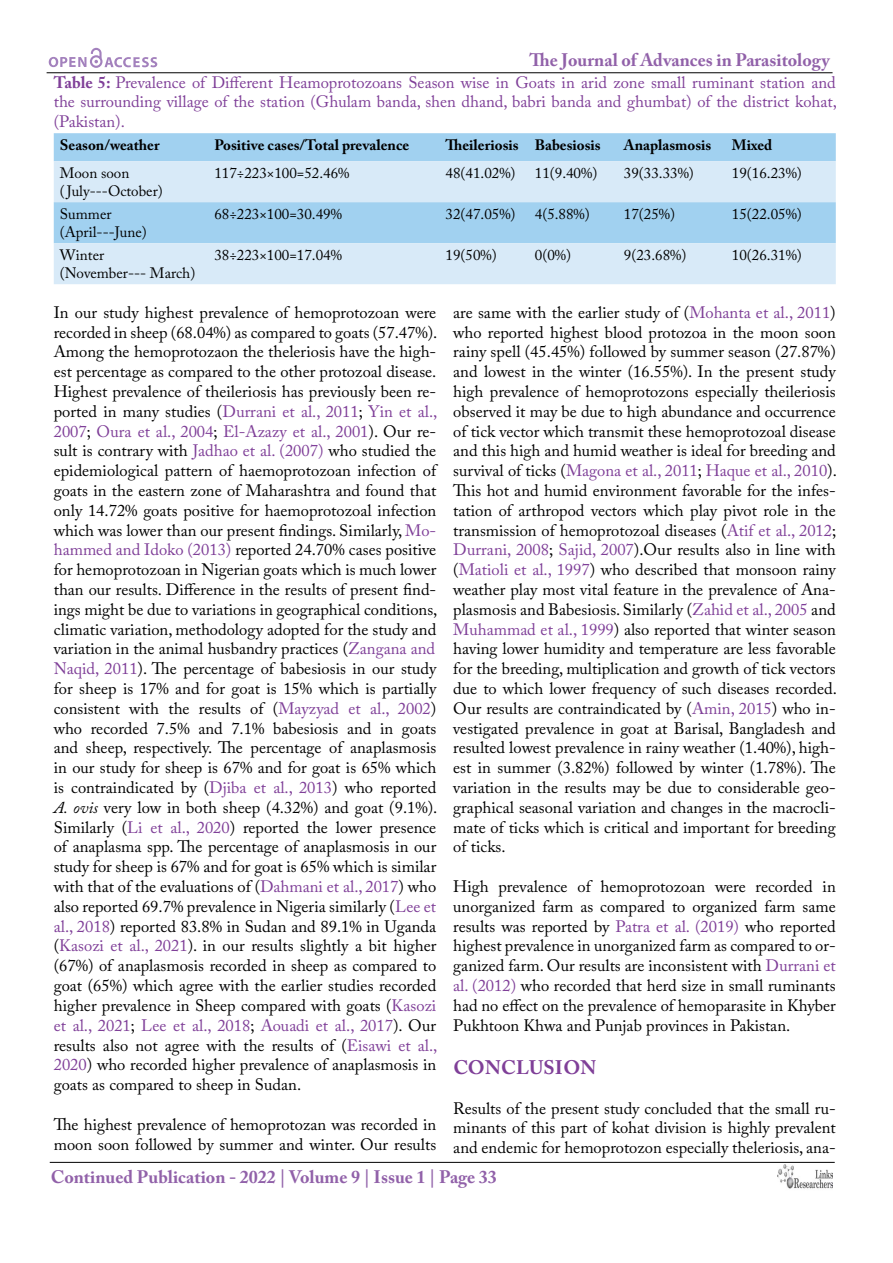
<style>
.page{position:relative;width:893px;height:1263px;background:#fff}
.page>*{position:absolute;margin:0;border:0;box-sizing:border-box;transform-origin:0 0}
.t1{font:700 19.5px "Adobe Caslon Pro";letter-spacing:.015em;color:#7f3f98}
.t2{font:700 18px "Adobe Caslon Pro";color:#9161a9}
.t3{font:16.5px/19.8px "Adobe Caslon Pro";color:#000;text-align:justify}
.t4{font:16.5px/19.8px "Adobe Caslon Pro";color:#7f3f98;text-align:justify}
.t5{font:15px/18px "Adobe Caslon Pro";color:#000}
.t6{font:700 15px "Adobe Caslon Pro";color:#000}
.s1{font-weight:700}
.s2{color:#7f3f98}
.s3{font-style:italic}
</style>
<div class="page">
<hr style="left:47px;top:72px;width:785px;height:1px;background:#000">
<hr style="left:50px;top:1162px;width:785px;height:1px;background:#000">
<svg style="left:49px;top:48px;width:108px;height:20px"></svg>
<img style="left:777px;top:1164px;width:56px;height:25px">
<div style="left:54px;top:133px;width:782px;height:28px;background:#a1d1f0"></div>
<svg style="left:54px;top:161px;width:782px;height:123px;background:#c5e1f5"></svg>
<p class="t2" style="left:530px;top:50px;width:302px">The Journal of Advances in Parasitology</p>
<p class="t4" style="left:54px;top:72px;width:785px"><span class="s1">Table 5:</span> Prevalence of Different Heamoprotozoans Season wise in Goats in arid zone small ruminant station and the surrounding village of the station (Ghulam banda, shen dhand, babri banda and ghumbat) of the district kohat, (Pakistan).</p>
<p class="t6" style="left:60px;top:136px;width:101px">Season/weather</p>
<p class="t6" style="left:214px;top:136px;width:196px">Positive cases/Total prevalence</p>
<p class="t6" style="left:446px;top:136px;width:157px">Theileriosis Babesiosis</p>
<p class="t6" style="left:624px;top:136px;width:89px">Anaplasmosis</p>
<p class="t6" style="left:732px;top:136px;width:42px">Mixed</p>
<p class="t5" style="left:60px;top:164px;width:104px">Moon soon<br>( July---October)</p>
<p class="t5" style="left:214px;top:164px;width:137px">117÷223×100=52.46%</p>
<p class="t5" style="left:446px;top:164px;width:71px">48(41.02%)</p>
<p class="t5" style="left:535px;top:164px;width:64px">11(9.40%)</p>
<p class="t5" style="left:624px;top:164px;width:71px">39(33.33%)</p>
<p class="t5" style="left:732px;top:164px;width:71px">19(16.23%)</p>
<p class="t5" style="left:60px;top:205px;width:88px">Summer (April---June)</p>
<p class="t5" style="left:214px;top:205px;width:129px">68÷223×100=30.49%</p>
<p class="t5" style="left:446px;top:205px;width:71px">32(47.05%)</p>
<p class="t5" style="left:535px;top:205px;width:56px">4(5.88%)</p>
<p class="t5" style="left:624px;top:205px;width:53px">17(25%)</p>
<p class="t5" style="left:732px;top:205px;width:71px">15(22.05%)</p>
<p class="t5" style="left:60px;top:246px;width:137px">Winter<br>(November--- March)</p>
<p class="t5" style="left:214px;top:246px;width:129px">38÷223×100=17.04%</p>
<p class="t5" style="left:446px;top:246px;width:53px">19(50%)</p>
<p class="t5" style="left:535px;top:246px;width:38px">0(0%)</p>
<p class="t5" style="left:624px;top:246px;width:64px">9(23.68%)</p>
<p class="t5" style="left:732px;top:246px;width:71px">10(26.31%)</p>
<p class="t3" style="left:54px;top:302px;width:385px;text-align:left">In our study highest prevalence of hemoprotozoan were recorded in sheep (68.04%) as compared to goats (57.47%).<br>Among the hemoprotozaon the theleriosis have the high&shy;est percentage as compared to the other protozoal disease.<br>Highest prevalence of theileriosis has previously been re&shy;ported in many studies (<span class="s2">Durrani et al., 2011</span>; <span class="s2">Yin et al., 2007</span>; <span class="s2">Oura et al., 2004</span>; <span class="s2">El-Azazy et al., 2001</span>). Our re&shy;sult is contrary with <span class="s2">Jadhao et al. (2007)</span> who studied the epidemiological pattern of haemoprotozoan infection of goats in the eastern zone of Maharashtra and found that only 14.72% goats positive for haemoprotozoal infection which was lower than our present findings. Similarly, <span class="s2">Mo&shy;hammed and Idoko (2013)</span> reported 24.70% cases positive for hemoprotozoan in Nigerian goats which is much lower than our results. Difference in the results of present find&shy;ings might be due to variations in geographical conditions, climatic variation, methodology adopted for the study and variation in the animal husbandry practices (<span class="s2">Zangana and Naqid, 2011</span>). The percentage of babesiosis in our study for sheep is 17% and for goat is 15% which is partially consistent with the results of (<span class="s2">Mayzyad et al., 2002</span>) who recorded 7.5% and 7.1% babesiosis and in goats and sheep, respectively. The percentage of anaplasmosis in our study for sheep is 67% and for goat is 65% which is contraindicated by (<span class="s2">Djiba et al., 2013</span>) who reported <span class="s3">A. ovis</span> very low in both sheep (4.32%) and goat (9.1%).<br>Similarly (<span class="s2">Li et al., 2020</span>) reported the lower presence of anaplasma spp. The percentage of anaplasmosis in our study for sheep is 67% and for goat is 65% which is similar with that of the evaluations of (<span class="s2">Dahmani et al., 2017</span>) who also reported 69.7% prevalence in Nigeria similarly (<span class="s2">Lee et al., 2018</span>) reported 83.8% in Sudan and 89.1% in Uganda (<span class="s2">Kasozi et al., 2021</span>). in our results slightly a bit higher (67%) of anaplasmosis recorded in sheep as compared to goat (65%) which agree with the earlier studies recorded higher prevalence in Sheep compared with goats (<span class="s2">Kasozi et al., 2021</span>; <span class="s2">Lee et al., 2018</span>; <span class="s2">Aouadi et al., 2017</span>). Our results also not agree with the results of (<span class="s2">Eisawi et al., 2020</span>) who recorded higher prevalence of anaplasmosis in goats as compared to sheep in Sudan.</p>
<p class="t3" style="left:54px;top:1114px;width:384px">The highest prevalence of hemoprotozan was recorded in moon soon followed by summer and winter. Our results</p>
<p class="t3" style="left:453px;top:302px;width:385px">are same with the earlier study of (<span class="s2">Mohanta et al., 2011</span>) who reported highest blood protozoa in the moon soon rainy spell (45.45%) followed by summer season (27.87%) and lowest in the winter (16.55%). In the present study high prevalence of hemoprotozons especially theileriosis observed it may be due to high abundance and occurrence of tick vector which transmit these hemoprotozoal disease and this high and humid weather is ideal for breeding and survival of ticks (<span class="s2">Magona et al., 2011</span>; <span class="s2">Haque et al., 2010</span>).<br>This hot and humid environment favorable for the infes&shy;tation of arthropod vectors which play pivot role in the transmission of hemoprotozoal diseases (<span class="s2">Atif et al., 2012</span>; <span class="s2">Durrani, 2008</span>; <span class="s2">Sajid, 2007</span>).Our results also in line with (<span class="s2">Matioli et al., 1997</span>) who described that monsoon rainy weather play most vital feature in the prevalence of Ana&shy;plasmosis and Babesiosis. Similarly (<span class="s2">Zahid et al., 2005</span> and <span class="s2">Muhammad et al., 1999</span>) also reported that winter season having lower humidity and temperature are less favorable for the breeding, multiplication and growth of tick vectors due to which lower frequency of such diseases recorded.<br>Our results are contraindicated by (<span class="s2">Amin, 2015</span>) who in&shy;vestigated prevalence in goat at Barisal, Bangladesh and resulted lowest prevalence in rainy weather (1.40%), high&shy;est in summer (3.82%) followed by winter (1.78%). The variation in the results may be due to considerable geo&shy;graphical seasonal variation and changes in the macrocli&shy;mate of ticks which is critical and important for breeding of ticks.</p>
<p class="t3" style="left:453px;top:876px;width:384px">High prevalence of hemoprotozoan were recorded in unorganized farm as compared to organized farm same results was reported by <span class="s2">Patra et al. (2019)</span> who reported highest prevalence in unorganized farm as compared to or&shy;ganized farm. Our results are inconsistent with <span class="s2">Durrani et al. (2012)</span> who recorded that herd size in small ruminants had no effect on the prevalence of hemoparasite in Khyber Pukhtoon Khwa and Punjab provinces in Pakistan.</p>
<p class="t1" style="left:453px;top:1056px;width:127px">CONCLUSION</p>
<p class="t3" style="left:453px;top:1098px;width:384px">Results of the present study concluded that the small ru&shy;minants of this part of kohat division is highly prevalent and endemic for hemoprotozon especially theleriosis, ana-</p>
<p class="t2" style="left:51px;top:1166px;width:448px">Continued Publication - 2022 | Volume 9 | Issue 1 | Page 33</p>
</div>
